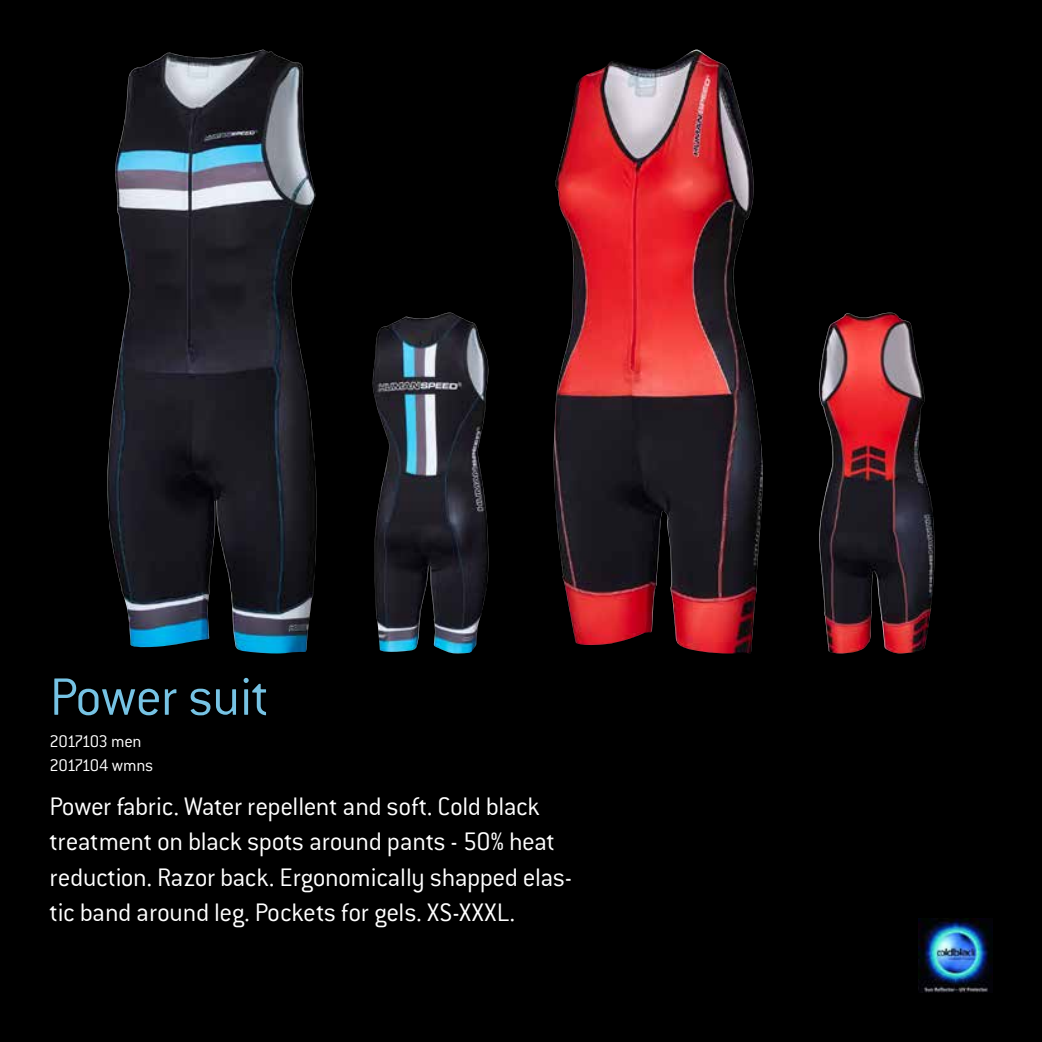
<style>
.page{position:relative;width:1042px;height:1042px;background:#000}
.page>*{position:absolute;margin:0;border:0;box-sizing:border-box;transform-origin:0 0}
.t1{font:300 57.75px "Conduit ITC Std";letter-spacing:-.01em;color:#76c3e4}
.t2{font:300 27.82px/35.5px "Conduit ITC Std";letter-spacing:-.015em;color:#fff}
.t3{font:300 18.55px/23.6px "Conduit ITC Std";letter-spacing:-.03em;color:#fff}
</style>
<div class="page">
<img style="left:107px;top:50px;width:210px;height:603px">
<img style="left:553px;top:50px;width:210px;height:603px">
<img style="left:372px;top:312px;width:117px;height:342px">
<img style="left:819px;top:312px;width:116px;height:341px">
<img style="left:919px;top:919px;width:73px;height:73px">
<h1 class="t1" style="left:50px;top:662px;width:221px">Power suit</h1>
<p class="t3" style="left:50px;top:729px;width:105px">2017103 men<br>2017104 wmns</p>
<p class="t2" style="left:50px;top:788px;width:524px">Power fabric. Water repellent and soft. Cold black treatment on black spots around pants - 50% heat reduction. Razor back. Ergonomically shapped elas&shy;tic band around leg. Pockets for gels. XS-XXXL.</p>
</div>
